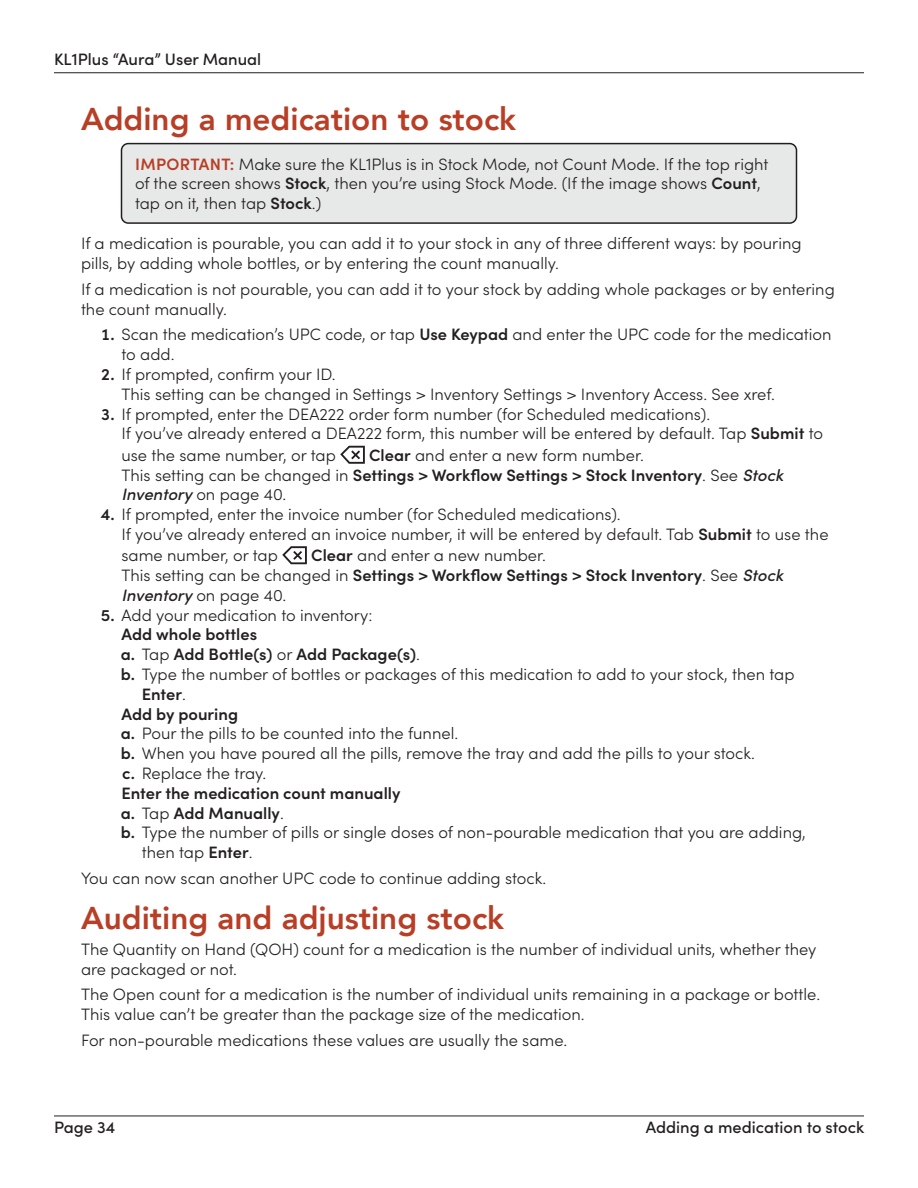
<style>
.page{position:relative;width:918px;height:1188px;background:#fff}
.page>*{position:absolute;margin:0;border:0;box-sizing:border-box;transform-origin:0 0}
.t1{font:800 31.5px "Avenir";color:#b83e26}
.Sidebar_one-liner{font:300 16.5px/19.8px "Sofia Pro";color:#231f20}
.Body{font:300 16.5px/19.8px "Sofia Pro";color:#231f20}
.List_paragraph{font:300 16.5px/21.3px "Sofia Pro";color:#231f20}
.List_paragraph-2{font:600 16.5px/19.8px "Sofia Pro";color:#231f20}
.Body_EOS{font:300 16.5px "Sofia Pro";color:#231f20}
.Sublist_Head{font:600 16.5px "Sofia Pro";color:#231f20}
.t2{font:500 16.5px "Sofia Pro";color:#231f20}
.s1{font-size:17.1px}
.s2{font-weight:600;color:#b83e26}
.s3{font-weight:600}
.s4{font-weight:300}
.s5{font-weight:500;font-style:italic}
</style>
<div class="page">
<hr style="left:54px;top:1116px;width:810px;height:1px;background:#231f20">
<hr style="left:54px;top:72px;width:810px;height:1px;background:#231f20">
<div style="left:122px;top:144px;width:674px;height:79px;background:#e7e8e8;border-radius:7px"></div>
<div style="left:121px;top:143px;width:676px;height:81px;border:2px solid #231f20;border-radius:7px"></div>
<svg style="left:340px;top:446px;width:25px;height:18px"></svg>
<svg style="left:282px;top:546px;width:25px;height:18px"></svg>
<p class="t2" style="left:54px;top:47px;width:209px">KL<span class="s1">1</span>Plus “Aura” User Manual</p>
<h2 class="t1" style="left:81px;top:95px;width:437px">Adding a medication to stock</h2>
<p class="Sidebar_one-liner" style="left:135px;top:153px;width:635px"><span class="s2">IMPORTANT:</span> Make sure the KL<span class="s1">1</span>Plus is in Stock Mode, not Count Mode. If the top right of the screen shows <span class="s3">Stock</span>, then you’re using Stock Mode. (If the image shows <span class="s3">Count</span>, tap on it, then tap <span class="s3">Stock</span>.)</p>
<p class="Body" style="left:81px;top:233px;width:722px">If a medication is pourable, you can add it to your stock in any of three different ways: by pouring pills, by adding whole bottles, or by entering the count manually.</p>
<p class="Body" style="left:81px;top:278px;width:755px">If a medication is not pourable, you can add it to your stock by adding whole packages or by entering the count manually.</p>
<p class="Sidebar_one-liner" style="left:122px;top:324px;width:712px;text-indent:-21px"><span class="s3">1.</span> Scan the medication’s UPC code, or tap <span class="s3">Use Keypad</span> and enter the UPC code for the medication to add.</p>
<p class="Sidebar_one-liner" style="left:101px;top:363px;width:236px"><span class="s3">2.</span> If prompted, confirm your ID.</p>
<p class="List_paragraph" style="left:122px;top:382px;width:655px">This setting can be changed in Settings &gt; Inventory Settings &gt; Inventory Access. See xref.</p>
<p class="Sidebar_one-liner" style="left:101px;top:403px;width:611px"><span class="s3">3.</span> If prompted, enter the DEA222 order form number (for Scheduled medications).</p>
<p class="List_paragraph" style="left:122px;top:422px;width:703px">If you’ve already entered a DEA222 form, this number will be entered by default. Tap <span class="s3">Submit</span> to use the same number, or tap</p>
<p class="List_paragraph" style="left:369px;top:443px;width:276px"><span class="s3">Clear</span> and enter a new form number.</p>
<p class="List_paragraph-2" style="left:122px;top:464px;width:663px"><span class="s4">This setting can be changed in</span> Settings &gt; Workflow Settings &gt; Stock Inventory<span class="s4">. See</span> <span class="s5">Stock<br>Inventory</span> <span class="s4">on page 40.</span></p>
<p class="Sidebar_one-liner" style="left:101px;top:504px;width:521px"><span class="s3">4.</span> If prompted, enter the invoice number (for Scheduled medications).</p>
<p class="List_paragraph" style="left:122px;top:523px;width:709px">If you’ve already entered an invoice number, it will be entered by default. Tab <span class="s3">Submit</span> to use the same number, or tap</p>
<p class="List_paragraph" style="left:311px;top:544px;width:236px"><span class="s3">Clear</span> and enter a new number.</p>
<p class="List_paragraph-2" style="left:122px;top:564px;width:663px"><span class="s4">This setting can be changed in</span> Settings &gt; Workflow Settings &gt; Stock Inventory<span class="s4">. See</span> <span class="s5">Stock<br>Inventory</span> <span class="s4">on page 40.</span></p>
<p class="Sidebar_one-liner" style="left:101px;top:604px;width:273px"><span class="s3">5.</span> Add your medication to inventory:</p>
<p class="Sublist_Head" style="left:122px;top:622px;width:137px">Add whole bottles</p>
<p class="List_paragraph-2" style="left:121px;top:643px;width:301px">a. <span class="s4">Tap</span> Add Bottle(s) <span class="s4">or</span> Add Package(s)<span class="s4">.</span></p>
<p class="Sidebar_one-liner" style="left:142px;top:663px;width:654px;text-indent:-21px"><span class="s3">b.</span> Type the number of bottles or packages of this medication to add to your stock, then tap<br><span class="s3">Enter</span>.</p>
<p class="Sublist_Head" style="left:122px;top:701px;width:118px">Add by pouring</p>
<p class="Sidebar_one-liner" style="left:121px;top:723px;width:339px"><span class="s3">a.</span> Pour the pills to be counted into the funnel.</p>
<p class="Sidebar_one-liner" style="left:121px;top:743px;width:636px"><span class="s3">b.</span> When you have poured all the pills, remove the tray and add the pills to your stock.</p>
<p class="Sidebar_one-liner" style="left:122px;top:762px;width:146px"><span class="s3">c.</span> Replace the tray.</p>
<p class="Sublist_Head" style="left:122px;top:781px;width:280px">Enter the medication count manually</p>
<p class="List_paragraph-2" style="left:121px;top:802px;width:165px">a. <span class="s4">Tap</span> Add Manually<span class="s4">.</span></p>
<p class="Sidebar_one-liner" style="left:142px;top:822px;width:666px;text-indent:-21px"><span class="s3">b.</span> Type the number of pills or single doses of non-pourable medication that you are adding, then tap <span class="s3">Enter</span>.</p>
<p class="Body_EOS" style="left:81px;top:866px;width:467px">You can now scan another UPC code to continue adding stock.</p>
<h2 class="t1" style="left:81px;top:894px;width:425px">Auditing and adjusting stock</h2>
<p class="Body" style="left:81px;top:938px;width:737px">The Quantity on Hand (QOH) count for a medication is the number of individual units, whether they are packaged or not.</p>
<p class="Body" style="left:81px;top:984px;width:741px">The Open count for a medication is the number of individual units remaining in a package or bottle.<br>This value can’t be greater than the package size of the medication.</p>
<p class="Body_EOS" style="left:81px;top:1028px;width:488px">For non-pourable medications these values are usually the same.</p>
<p class="t2" style="left:54px;top:1115px;width:63px">Page 34</p>
<p class="t2" style="left:646px;top:1115px;width:220px">Adding a medication to stock</p>
</div>
